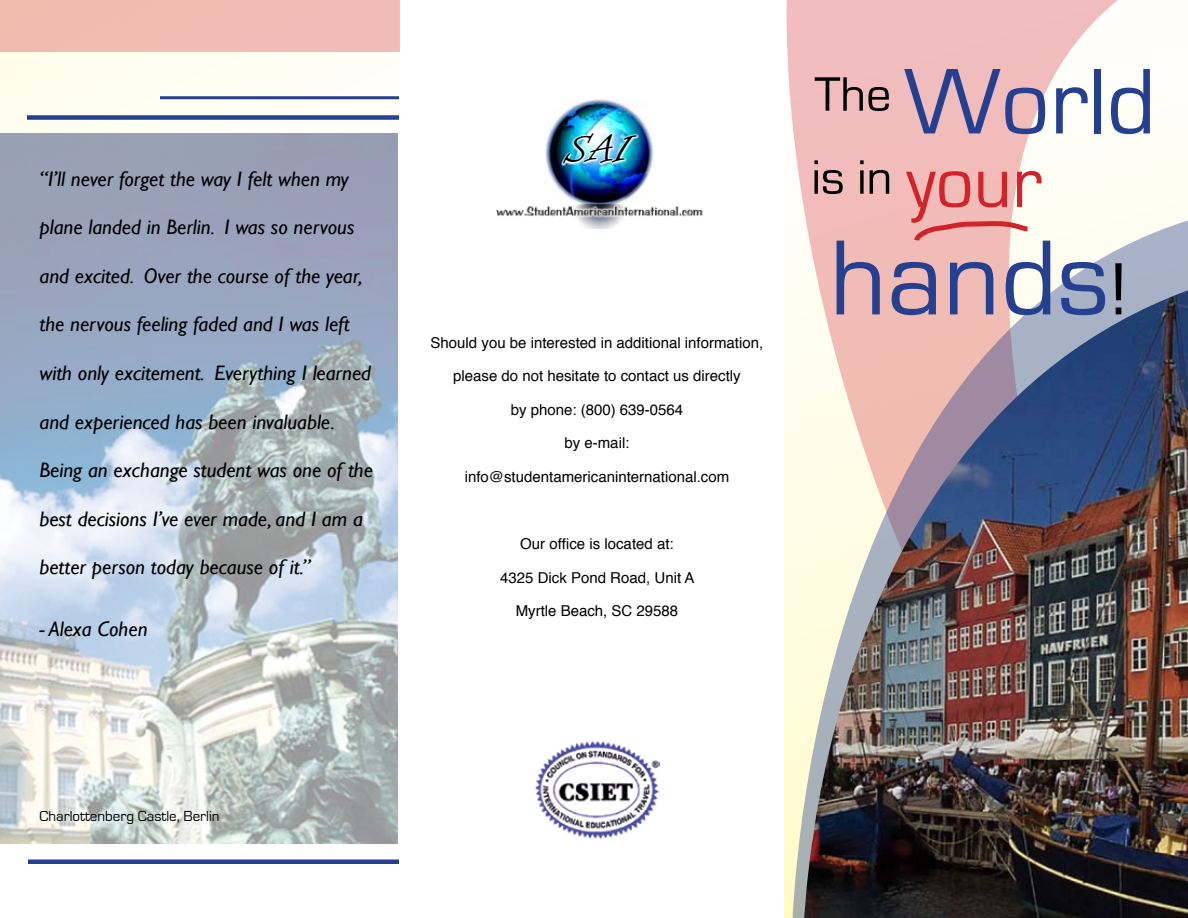
<style>
.page{position:relative;width:1188px;height:918px;background:#fff}
.page>*{position:absolute;margin:0;border:0;box-sizing:border-box;transform-origin:0 0}
.t1{font:110.7px "Eurostile";color:#24408f}
.t2{font:96.75px "Eurostile";color:#24408f}
.t3{font:75.45px "Eurostile";color:#d2232a}
.t4{font:50.1px "Eurostile";color:#000}
.t5{font:43.95px "Informal Roman";color:#000}
.t6{font:italic 21px "Gill Sans";color:#000}
.t7{font:15px "Helvetica";color:#000}
.t8{font:15px "Eurostile";color:#000}
.s1{font-size:76.65px;color:#000}
</style>
<div class="page">
<svg style="left:785px;top:0;width:403px;height:918px;fill:#f1bdbf"></svg>
<svg style="left:791px;top:214px;width:397px;height:704px"></svg>
<img style="left:801px;top:285px;width:387px;height:633px">
<div style="left:0;top:0;width:399px;height:918px;background:#fffef8"></div>
<img style="left:0;top:134px;width:398px;height:709px">
<img style="left:535px;top:741px;width:125px;height:98px">
<div style="left:27px;top:115px;width:372px;height:5px;background:#24408f"></div>
<hr style="left:28px;top:860px;width:371px;height:4px;background:#24408f">
<hr style="left:160px;top:96px;width:239px;height:3px;background:#24408f">
<svg style="left:912px;top:219px;width:121px;height:26px"></svg>
<div style="left:0;top:0;width:400px;height:52px;background:#f1bcb3"></div>
<img style="left:545px;top:99px;width:108px;height:129px">
<img style="left:561px;top:132px;width:77px;height:34px">
<img style="left:496px;top:204px;width:207px;height:13px">
<p class="t6" style="left:39px;top:166px;width:311px">“I’ll never forget the way I felt when my</p>
<p class="t6" style="left:39px;top:215px;width:316px">plane landed in Berlin. I was so nervous</p>
<p class="t6" style="left:39px;top:263px;width:325px">and excited. Over the course of the year,</p>
<p class="t6" style="left:39px;top:312px;width:312px">the nervous feeling faded and I was left</p>
<p class="t6" style="left:39px;top:361px;width:333px">with only excitement. Everything I learned</p>
<p class="t6" style="left:39px;top:409px;width:297px">and experienced has been invaluable.</p>
<p class="t6" style="left:39px;top:458px;width:335px">Being an exchange student was one of the</p>
<p class="t6" style="left:39px;top:506px;width:325px">best decisions I’ve ever made, and I am a</p>
<p class="t6" style="left:39px;top:555px;width:273px">better person today because of it.”</p>
<p class="t6" style="left:39px;top:616px;width:110px">- Alexa Cohen</p>
<h3 class="t5" style="left:564px;top:126px;width:65px">SAI</h3>
<p class="t7" style="left:431px;top:329px;width:334px">Should you be interested in additional information,</p>
<p class="t7" style="left:453px;top:363px;width:289px">please do not hesitate to contact us directly</p>
<p class="t7" style="left:511px;top:397px;width:174px">by phone: (800) 639-0564</p>
<p class="t7" style="left:564px;top:430px;width:67px">by e-mail:</p>
<p class="t7" style="left:465px;top:464px;width:266px">info@studentamericaninternational.com</p>
<p class="t7" style="left:520px;top:531px;width:155px">Our office is located at:</p>
<p class="t7" style="left:500px;top:565px;width:196px">4325 Dick Pond Road, Unit A</p>
<p class="t7" style="left:516px;top:598px;width:164px">Myrtle Beach, SC 29588</p>
<h3 class="t4" style="left:815px;top:67px;width:78px">The</h3>
<h2 class="t2" style="left:904px;top:50px;width:253px">World</h2>
<h3 class="t4" style="left:812px;top:150px;width:82px">is in</h3>
<h3 class="t3" style="left:906px;top:142px;width:137px">your</h3>
<h1 class="t1" style="left:830px;top:218px;width:299px">hands<span class="s1">!</span></h1>
<p class="t8" style="left:39px;top:808px;width:182px">Charlottenberg Castle, Berlin</p>
</div>
